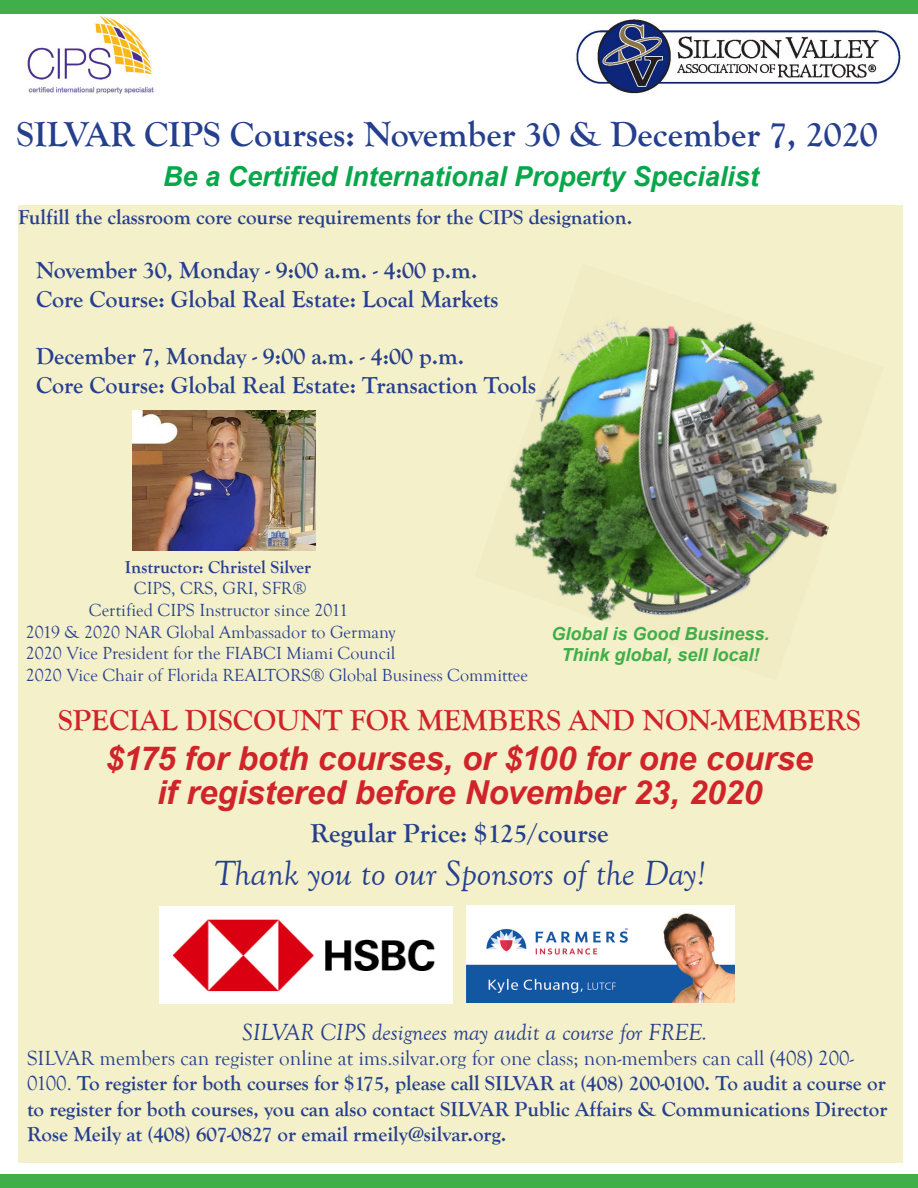
<style>
.page{position:relative;width:918px;height:1188px;background:#fff}
.page>*{position:absolute;margin:0;border:0;box-sizing:border-box;transform-origin:0 0}
.t1{font:700 36px "Goudy Old Style T";color:#253f8e}
.t2{font:italic 36px "Goudy Old Style T";color:#253f8e}
.t3{font:italic 700 33px "Arial";color:#d1232a}
.t4{font:700 30px "Goudy Old Style T";color:#d1232a}
.t5{font:italic 700 27.6px "Arial";color:#08a74b}
.t6{font:700 27px "Goudy Old Style T";color:#253f8e}
.t7{font:700 24px/28.8px "Goudy Old Style T";color:#253f8e}
.t8{font:italic 24px "Goudy Old Style T";color:#253f8e}
.t9{font:700 21px/25.2px "Goudy Old Style T";color:#253f8e}
.t10{font:18px "Goudy Old Style T";color:#253f8e}
.t11{font:italic 700 18px "Arial";color:#40ae49}
.t12{font:700 18px "Goudy Old Style T";color:#253f8e}
.s1{font-weight:400}
</style>
<div class="page">
<img style="left:575px;top:19px;width:326px;height:75px">
<img style="left:27px;top:16px;width:127px;height:78px">
<div style="left:18px;top:205px;width:885px;height:957px;background:#f4f0c9"></div>
<img style="left:132px;top:411px;width:184px;height:140px">
<div style="left:0;top:0;width:918px;height:13px;background:#40ae49"></div>
<div style="left:0;top:1175px;width:918px;height:13px;background:#40ae49"></div>
<img style="left:509px;top:319px;width:328px;height:302px">
<img style="left:466px;top:905px;width:268px;height:97px">
<img style="left:160px;top:907px;width:292px;height:97px">
<p class="t1" style="left:16px;top:114px;width:863px">SILVAR CIPS Courses: November 30 &amp; December 7, 2020</p>
<p class="t5" style="left:163px;top:158px;width:597px">Be a Certified International Property Specialist</p>
<p class="t9" style="left:18px;top:205px;width:616px">Fulfill the classroom core course requirements for the CIPS designation.</p>
<p class="t7" style="left:36px;top:256px;width:464px">November 30, Monday - 9:00 a.m. - 4:00 p.m.<br>Core Course: Global Real Estate: Local Markets</p>
<p class="t7" style="left:36px;top:342px;width:502px">December 7, Monday - 9:00 a.m. - 4:00 p.m.<br>Core Course: Global Real Estate: Transaction Tools</p>
<p class="t12" style="left:125px;top:557px;width:188px">Instructor: Christel Silver</p>
<p class="t10" style="left:134px;top:579px;width:174px">CIPS, CRS, GRI, SFR®</p>
<p class="t10" style="left:89px;top:600px;width:261px">Certified CIPS Instructor since 2011</p>
<p class="t10" style="left:26px;top:622px;width:371px">2019 &amp; 2020 NAR Global Ambassador to Germany</p>
<p class="t10" style="left:26px;top:643px;width:371px">2020 Vice President for the FIABCI Miami Council</p>
<p class="t10" style="left:26px;top:665px;width:504px">2020 Vice Chair of Florida REALTORS® Global Business Committee</p>
<p class="t11" style="left:551px;top:621px;width:220px">Global is Good Business.</p>
<p class="t11" style="left:561px;top:643px;width:200px">Think global, sell local!</p>
<p class="t4" style="left:58px;top:704px;width:804px">SPECIAL DISCOUNT FOR MEMBERS AND NON-MEMBERS</p>
<p class="t3" style="left:106px;top:736px;width:709px">$175 for both courses, or $100 for one course</p>
<p class="t3" style="left:157px;top:770px;width:607px">if registered before November 23, 2020</p>
<p class="t6" style="left:311px;top:818px;width:300px">Regular Price: $125/course</p>
<p class="t2" style="left:214px;top:854px;width:493px">Thank you to our Sponsors of the Day!</p>
<p class="t8" style="left:242px;top:1019px;width:467px">SILVAR CIPS designees may audit a course for FREE.</p>
<p class="t9" style="left:27px;top:1046px;width:862px"><span class="s1">SILVAR members can register online at ims.silvar.org for one class; non-members can call (408) 200- 0100.</span> To register for both courses for $175, please call SILVAR at (408) 200-0100. To audit a course or to register for both courses, you can also contact SILVAR Public Affairs &amp; Communications Director Rose Meily at (408) 607-0827 or email rmeily@silvar.org.</p>
</div>
